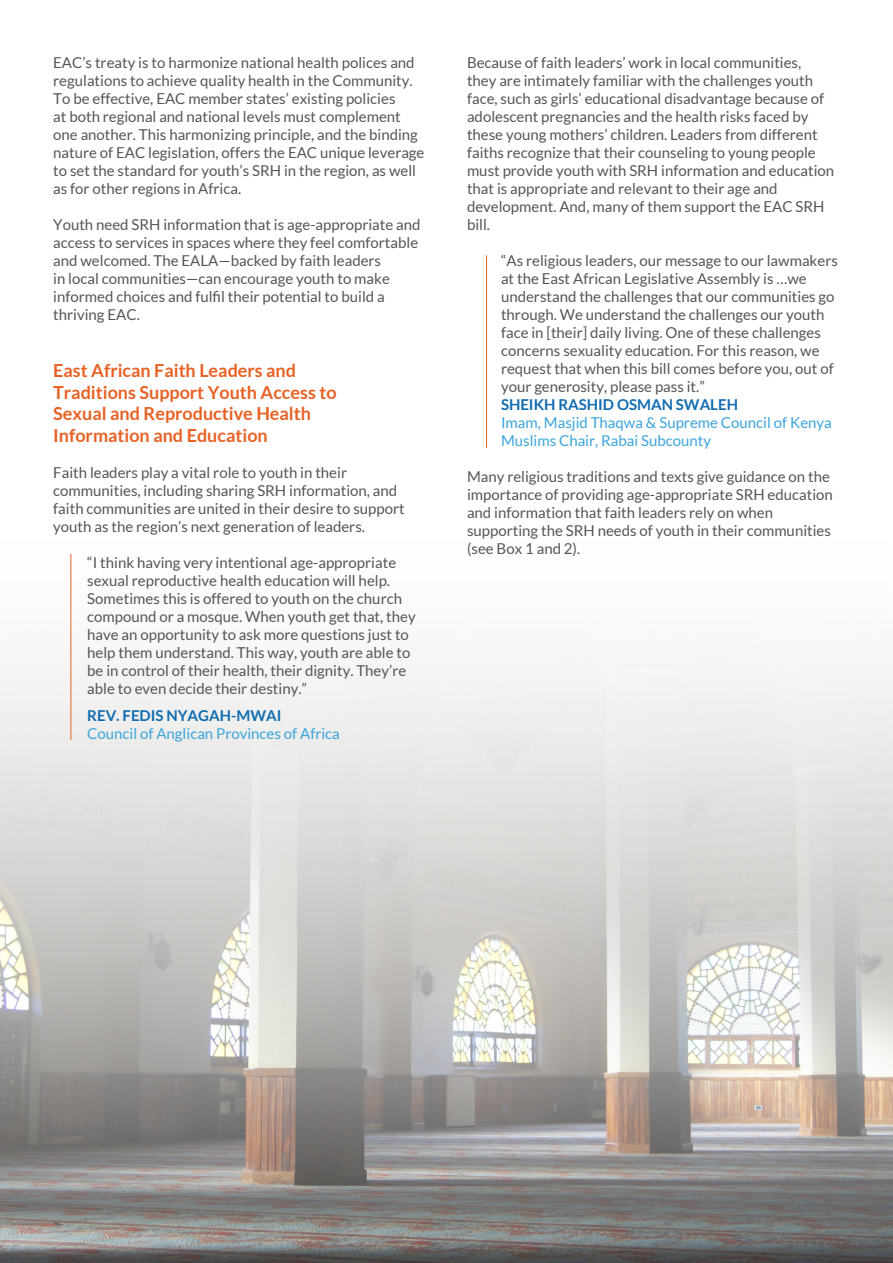
<style>
.page{position:relative;width:893px;height:1263px;background:#fff}
.page>*{position:absolute;margin:0;border:0;box-sizing:border-box;transform-origin:0 0}
.t1{font:700 18px "Lato";color:#e86124}
.t2{font:15px/18px "Lato";color:#54555a}
.t3{font:15px/18px "Lato";color:#3ba4dc}
.t4{font:700 15px "Lato";color:#106cb1}
.s1{font-weight:700;color:#106cb1}
</style>
<div class="page">
<img style="left:0;top:554px;width:893px;height:709px">
<hr style="left:70px;top:554px;width:1px;height:186px;background:#e86124">
<hr style="left:486px;top:255px;width:1px;height:193px;background:#e86124">
<p class="t2" style="left:53px;top:53px;width:373px">EAC’s treaty is to harmonize national health polices and regulations to achieve quality health in the Community.<br>To be effective, EAC member states’ existing policies<br>at both regional and national levels must complement one another. This harmonizing principle, and the binding nature of EAC legislation, offers the EAC unique leverage to set the standard for youth’s SRH in the region, as well as for other regions in Africa.</p>
<p class="t2" style="left:53px;top:215px;width:369px">Youth need SRH information that is age-appropriate and access to services in spaces where they feel comfortable and welcomed. The EALA—backed by faith leaders<br>in local communities—can encourage youth to make informed choices and fulfil their potential to build a thriving EAC.</p>
<p class="t1" style="left:53px;top:360px;width:244px">East African Faith Leaders and</p>
<p class="t1" style="left:53px;top:382px;width:285px">Traditions Support Youth Access to</p>
<p class="t1" style="left:53px;top:404px;width:259px">Sexual and Reproductive Health</p>
<p class="t1" style="left:53px;top:425px;width:216px">Information and Education</p>
<p class="t2" style="left:53px;top:463px;width:353px">Faith leaders play a vital role to youth in their communities, including sharing SRH information, and faith communities are united in their desire to support youth as the region’s next generation of leaders.</p>
<p class="t2" style="left:87px;top:553px;width:330px">“I think having very intentional age-appropriate sexual reproductive health education will help.<br>Sometimes this is offered to youth on the church compound or a mosque. When youth get that, they have an opportunity to ask more questions just to help them understand. This way, youth are able to be in control of their health, their dignity. They’re able to even decide their destiny.”</p>
<p class="t3" style="left:87px;top:706px;width:254px"><span class="s1">REV. FEDIS NYAGAH-MWAI<br></span>Council of Anglican Provinces of Africa</p>
<p class="t2" style="left:467px;top:53px;width:369px">Because of faith leaders’ work in local communities, they are intimately familiar with the challenges youth face, such as girls’ educational disadvantage because of adolescent pregnancies and the health risks faced by these young mothers’ children. Leaders from different faiths recognize that their counseling to young people must provide youth with SRH information and education that is appropriate and relevant to their age and development. And, many of them support the EAC SRH bill.</p>
<p class="t2" style="left:501px;top:251px;width:338px">“As religious leaders, our message to our lawmakers at the East African Legislative Assembly is …we understand the challenges that our communities go through. We understand the challenges our youth face in [their] daily living. One of these challenges concerns sexuality education. For this reason, we request that when this bill comes before you, out of your generosity, please pass it.”</p>
<p class="t4" style="left:501px;top:396px;width:238px">SHEIKH RASHID OSMAN SWALEH</p>
<p class="t3" style="left:501px;top:413px;width:332px">Imam, Masjid Thaqwa &amp; Supreme Council of Kenya<br>Muslims Chair, Rabai Subcounty</p>
<p class="t2" style="left:467px;top:467px;width:367px">Many religious traditions and texts give guidance on the importance of providing age-appropriate SRH education and information that faith leaders rely on when supporting the SRH needs of youth in their communities (see Box 1 and 2).</p>
</div>
